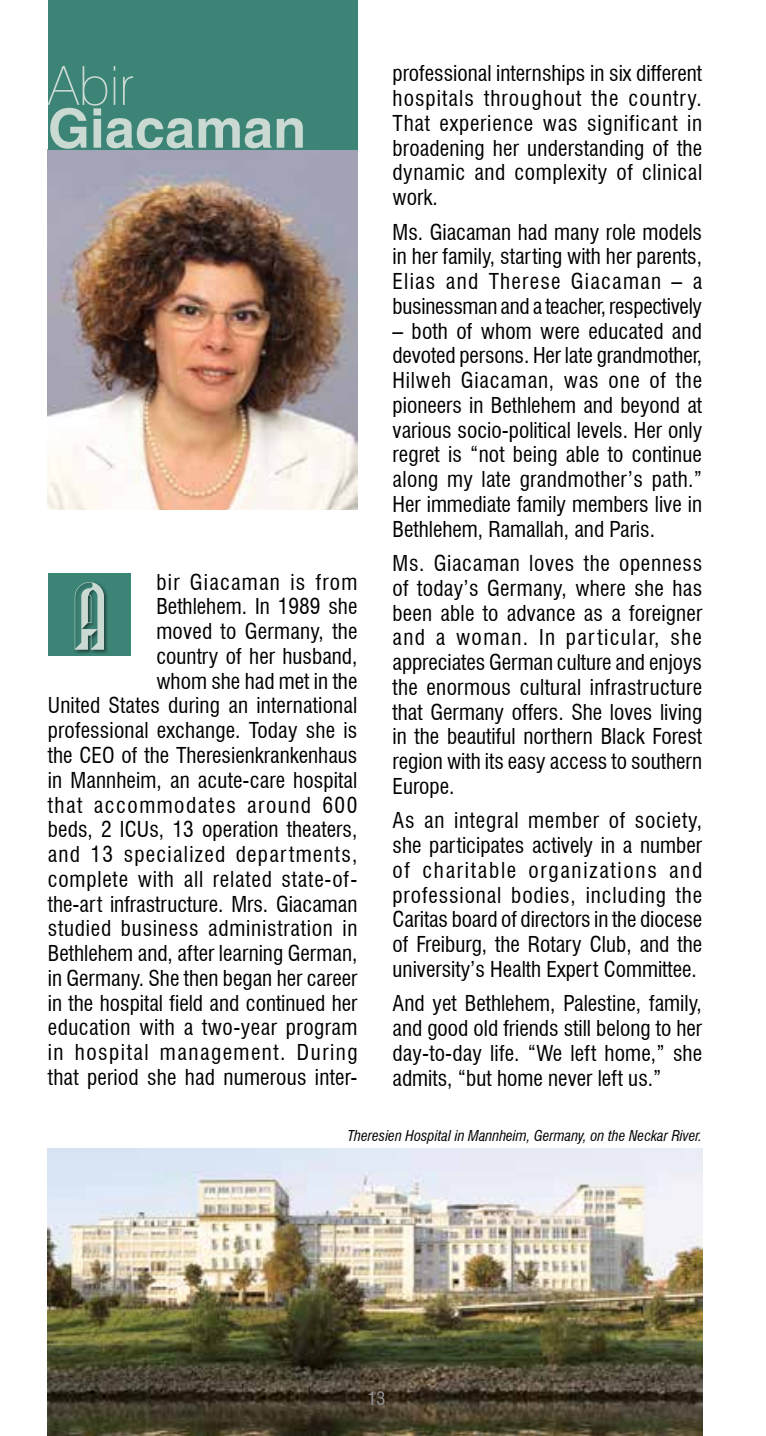
<style>
.page{position:relative;width:766px;height:1436px;background:#fff}
.page>*{position:absolute;margin:0;border:0;box-sizing:border-box;transform-origin:0 0}
.t1{font:92.25px "Facets NF";color:#cbd9d3}
.t2{font:700 54px "Switzerland";color:#cbd9d3}
.t3{font:100 54px "Swiss 721 BT";color:#cbd9d3}
.t4{font:condensed 21.38px/24.8px "Swiss 721 BT";letter-spacing:.005em;color:#000;text-align:justify}
.t5{font:condensed 18px "Swiss 721 BT";color:#939598}
.t6{font:italic condensed 14.62px "Swiss 721 BT";color:#000}
</style>
<div class="page">
<img style="left:48px;top:149px;width:309px;height:360px">
<div style="left:48px;top:0;width:309px;height:149px;background:#3c8476"></div>
<div style="left:48px;top:573px;width:83px;height:83px;background:#3c8476"></div>
<img style="left:48px;top:1148px;width:654px;height:287px">
<div style="left:74px;top:581px;width:35px;height:73px;background:#000;opacity:.5"></div>
<h2 class="t3" style="left:48px;top:53px;width:87px">Abir</h2>
<h2 class="t2" style="left:48px;top:96px;width:260px">Giacaman</h2>
<p class="t4" style="left:48px;top:569px;width:311px;text-align:right">bir Giacaman is from<br>Bethlehem. In 1989 she<br>moved to Germany, the<br>country of her husband,<br>whom she had met in the<br>United States during an international professional exchange. Today she is the CEO of the Theresienkrankenhaus in Mannheim, an acute-care hospital that accommodates around 600 beds, 2 ICUs, 13 operation theaters, and 13 specialized departments, complete with all related state-of&shy;the-art infrastructure. Mrs. Giacaman studied business administration in<br>Bethlehem and, after learning German, in Germany. She then began her career in the hospital field and continued her education with a two-year program in hospital management. During that period she had numerous inter-</p>
<h1 class="t1" style="left:74px;top:553px;width:33px">A</h1>
<p class="t4" style="left:392px;top:61px;width:311px">professional internships in six different hospitals throughout the country.<br>That experience was significant in broadening her understanding of the dynamic and complexity of clinical work.</p>
<p class="t4" style="left:392px;top:219px;width:311px">Ms. Giacaman had many role models in her family, starting with her parents, Elias and Therese Giacaman – a businessman and a teacher, respectively</p>
<p class="t4" style="left:392px;top:318px;width:311px">– both of whom were educated and devoted persons. Her late grandmother, Hilweh Giacaman, was one of the pioneers in Bethlehem and beyond at various socio-political levels. Her only regret is “not being able to continue along my late grandmother’s path.” Her immediate family members live in Bethlehem, Ramallah, and Paris.</p>
<p class="t4" style="left:392px;top:551px;width:311px">Ms. Giacaman loves the openness of today’s Germany, where she has been able to advance as a foreigner and a woman. In particular, she appreciates German culture and enjoys the enormous cultural infrastructure that Germany offers. She loves living in the beautiful northern Black Forest region with its easy access to southern Europe.</p>
<p class="t4" style="left:392px;top:808px;width:311px">As an integral member of society, she participates actively in a number of charitable organizations and professional bodies, including the Caritas board of directors in the diocese of Freiburg, the Rotary Club, and the university’s Health Expert Committee.</p>
<p class="t4" style="left:392px;top:990px;width:311px">And yet Bethlehem, Palestine, family, and good old friends still belong to her day-to-day life. “We left home,” she admits, “but home never left us.”</p>
<p class="t6" style="left:348px;top:1126px;width:355px">Theresien Hospital in Mannheim, Germany, on the Neckar River.</p>
<p class="t5" style="left:367px;top:1387px;width:19px">13</p>
</div>
